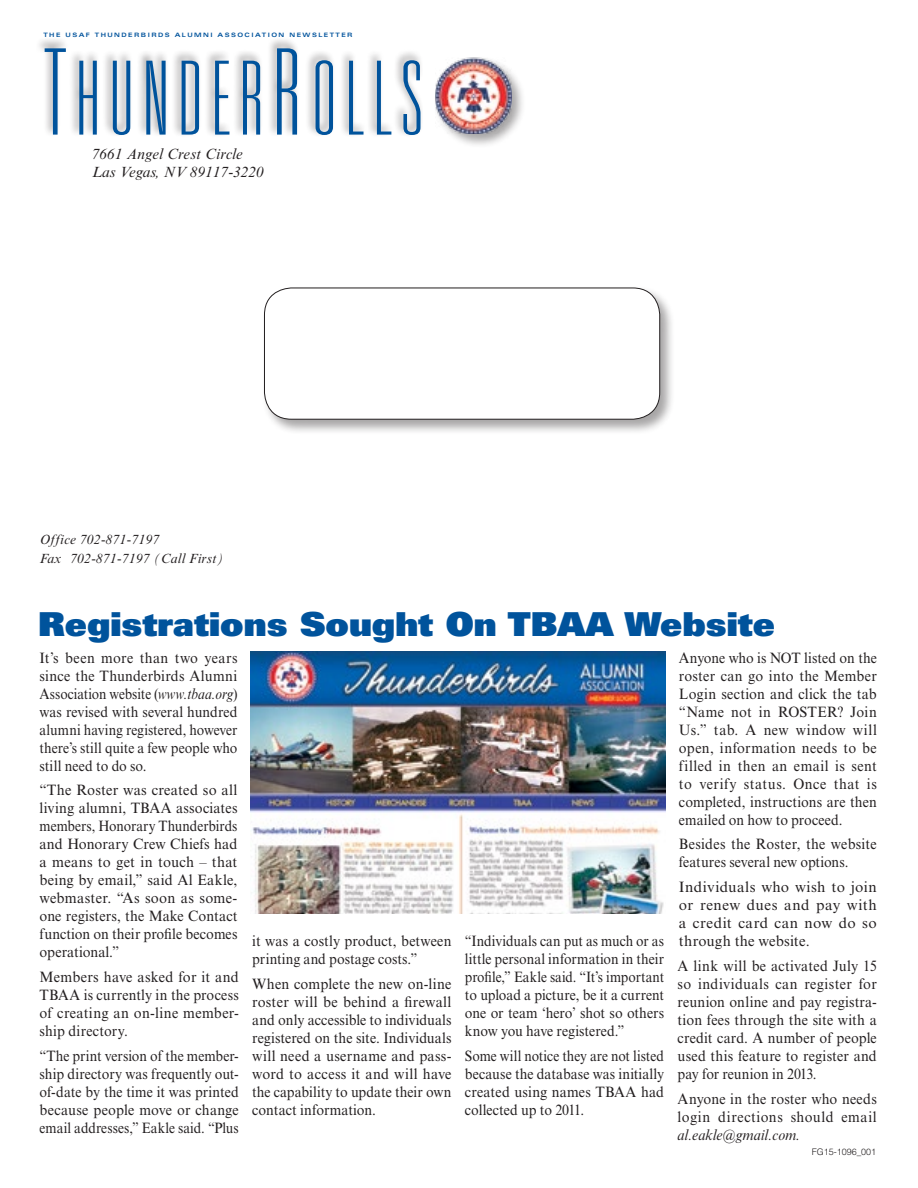
<style>
.page{position:relative;width:918px;height:1188px;background:#fff}
.page>*{position:absolute;margin:0;border:0;box-sizing:border-box;transform-origin:0 0}
.t1{font:100 ultra-condensed 102.45px "Univers LT Std";letter-spacing:.095em;color:#00539c}
.t2{font:33px "Univers LT Std X Black";color:#00539c;scale:1.07 1}
.t3{font:15px/18px "Times New Roman MT Std";letter-spacing:.01em;color:#231f20;text-align:justify;scale:.95 1}
.t4{font:15px/18px "Times New Roman MT Std";letter-spacing:.01em;color:#231f20;text-align:justify}
.t5{font:15px/18px "Times New Roman MT Std";letter-spacing:.01em;color:#231f20;text-align:justify;scale:.96 1}
.t6{font:15px/18px "Times New Roman MT Std";letter-spacing:.01em;color:#231f20;text-align:justify;scale:.93 1}
.t7{font:15px/18px "Times New Roman MT Std";letter-spacing:.01em;color:#231f20;text-align:justify;scale:.91 1}
.t8{font:15px/18px "Times New Roman MT Std";letter-spacing:.01em;color:#231f20;text-align:justify;scale:.92 1}
.t9{font:15px/18px "Times New Roman MT Std";letter-spacing:.01em;color:#231f20;text-align:justify;scale:.9 1}
.t10{font:15px/18px "Times New Roman MT Std";letter-spacing:.01em;color:#231f20;scale:.94 1}
.t11{font:italic 15px/18px "Times New Roman MT Std";letter-spacing:.01em;color:#231f20}
.t12{font:italic 15px "Times New Roman MT Std";letter-spacing:.01em;color:#231f20;scale:.93 1}
.t13{font:italic 13.5px/18.8px "Times New Roman MT Std";letter-spacing:.02em;color:#231f20}
.t14{font:300 9px "Helvetica LT Std";color:#231f20}
.t15{font:700 expanded 6px "Univers LT Std";letter-spacing:.24em;color:#00539c}
.s1{font-size:119.4px}
.s2{font-style:italic}
</style>
<div class="page">
<div style="left:263px;top:286px;width:412px;height:149px;background:#231f20;opacity:.4"></div>
<div style="left:264px;top:288px;width:396px;height:131px;background:#fff;border-radius:27px"></div>
<div style="left:264px;top:288px;width:396px;height:132px;border:1px solid #231f20;border-radius:27px"></div>
<div style="left:35px;top:37px;width:388px;height:100px;background:#231f20;opacity:.4"></div>
<div style="left:434px;top:56px;width:93px;height:92px;background:#231f20;opacity:.4"></div>
<img style="left:435px;top:58px;width:76px;height:76px">
<img style="left:251px;top:652px;width:414px;height:262px">
<p class="t15" style="left:43px;top:32px;width:311px">THE USAF THUNDERBIRDS ALUMNI ASSOCIATION NEWSLETTER</p>
<h1 class="t1" style="left:45px;top:46px;width:378px"><span class="s1">T</span>HUNDER<span class="s1">R</span>OLLS</h1>
<p class="t11" style="left:92px;top:145px;width:174px">7661 Angel Crest Circle<br>Las Vegas, NV 89117-3220</p>
<p class="t13" style="left:40px;top:530px;width:185px">Office 702-871-7197<br>Fax 702-871-7197 (Call First)</p>
<h2 class="t2" style="left:38px;top:602px;width:690px">Registrations Sought On TBAA Website</h2>
<p class="t3" style="left:40px;top:649px;width:210px">It’s been more than two years since the Thunderbirds Alumni Association website (<span class="s2">www.tbaa.org</span>) was revised with several hundred alumni having registered, however there’s still quite a few people who still need to do so.</p>
<p class="t4" style="left:40px;top:781px;width:199px">“The Roster was created so all living alumni, TBAA associates members, Honorary Thunderbirds and Honorary Crew Chiefs had a means to get in touch – that being by email,” said Al Eakle, webmaster. “As soon as some&shy;one registers, the Make Contact function on their profile becomes operational.”</p>
<p class="t5" style="left:40px;top:968px;width:209px">Members have asked for it and TBAA is currently in the process of creating an on-line member&shy;ship directory.</p>
<p class="t8" style="left:40px;top:1047px;width:218px">“The print version of the member&shy;ship directory was frequently out&shy;of-date by the time it was printed because people move or change email addresses,” Eakle said. “Plus</p>
<p class="t10" style="left:252px;top:932px;width:213px">it was a costly product, between printing and postage costs.”</p>
<p class="t5" style="left:252px;top:975px;width:209px">When complete the new on-line roster will be behind a firewall and only accessible to individuals registered on the site. Individuals will need a username and pass&shy;word to access it and will have the capability to update their own contact information.</p>
<p class="t7" style="left:465px;top:932px;width:220px">“Individuals can put as much or as little personal information in their profile,” Eakle said. “It’s important to upload a picture, be it a current one or team ‘hero’ shot so others know you have registered.”</p>
<p class="t9" style="left:465px;top:1047px;width:223px">Some will notice they are not listed because the database was initially created using names TBAA had collected up to 2011.</p>
<p class="t6" style="left:679px;top:649px;width:214px">Anyone who is NOT listed on the roster can go into the Member Login section and click the tab “Name not in ROSTER? Join Us.” tab. A new window will open, information needs to be filled in then an email is sent to verify status. Once that is completed, instructions are then emailed on how to proceed.</p>
<p class="t3" style="left:679px;top:835px;width:210px">Besides the Roster, the website features several new options.</p>
<p class="t4" style="left:679px;top:878px;width:199px">Individuals who wish to join or renew dues and pay with a credit card can now do so through the website.</p>
<p class="t3" style="left:678px;top:957px;width:211px">A link will be activated July 15 so individuals can register for reunion online and pay registra&shy;tion fees through the site with a credit card. A number of people used this feature to register and pay for reunion in 2013.</p>
<p class="t3" style="left:678px;top:1090px;width:211px">Anyone in the roster who needs login directions should email</p>
<p class="t12" style="left:678px;top:1126px;width:134px">al.eakle@gmail.com.</p>
<p class="t14" style="left:812px;top:1146px;width:66px">FG15-1096_001</p>
</div>
